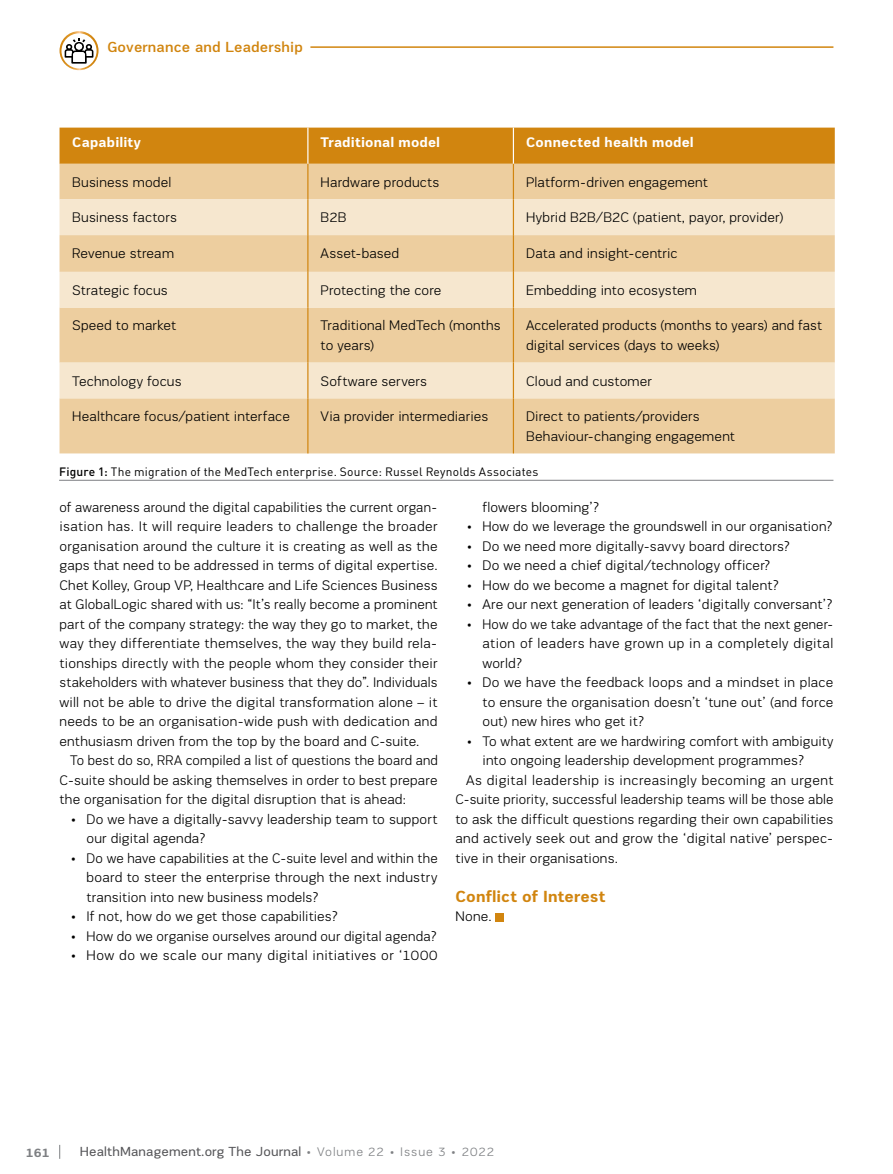
<style>
.page{position:relative;width:893px;height:1174px;background:#fff}
.page>*{position:absolute;margin:0;border:0;box-sizing:border-box;transform-origin:0 0}
.t1{font:700 16.5px "PRC Fidelity";letter-spacing:.01em;color:#d1850f}
.t2{font:500 15px "PRC Fidelity";letter-spacing:.01em;color:#d1850f}
.t3{font:300 14.25px/19.5px "PRC Fidelity";letter-spacing:.015em;color:#000}
.t4{font:300 14.25px/19.5px "PRC Fidelity";letter-spacing:.015em;color:#000;text-align:justify;scale:.96 1}
.t5{font:700 14.25px "PRC Fidelity";letter-spacing:.015em;color:#fff}
.t6{font:13.5px "PRC Fidelity";letter-spacing:.01em;color:#565659}
.t7{font:700 12.75px "PRC Fidelity";color:#7e8083}
.t8{font:12px "DIN Pro";letter-spacing:.015em;color:#000}
.s1{font-weight:500}
.s2{font-weight:300;font-size:12.75px;color:#7e8083}
</style>
<div class="page">
<svg style="left:59px;top:1144px;width:1px;height:14px"></svg>
<hr style="left:310px;top:46px;width:523px;height:2px;background:#d1850f">
<svg style="left:60px;top:31px;width:39px;height:39px"></svg>
<svg style="left:61px;top:33px;width:36px;height:35px"></svg>
<svg style="left:65px;top:38px;width:28px;height:26px"></svg>
<div style="left:495px;top:912px;width:9px;height:9px;background:#d1850f"></div>
<hr style="left:59px;top:480px;width:774px;height:1px;background:#7e8083">
<div style="left:60px;top:128px;width:775px;height:36px;background:#d1850f"></div>
<div style="left:60px;top:164px;width:775px;height:289px;background:#edce9f"></div>
<svg style="left:60px;top:199px;width:775px;height:199px;background:#f1dbb9"></svg>
<hr style="left:513px;top:128px;width:1px;height:36px;background:#fff">
<hr style="left:513px;top:164px;width:1px;height:35px;background:#d1850f">
<hr style="left:513px;top:199px;width:1px;height:36px;background:#d1850f">
<hr style="left:513px;top:235px;width:1px;height:37px;background:#d1850f">
<hr style="left:513px;top:272px;width:1px;height:35px;background:#d1850f">
<hr style="left:513px;top:307px;width:1px;height:56px;background:#d1850f">
<hr style="left:513px;top:363px;width:1px;height:35px;background:#d1850f">
<hr style="left:513px;top:398px;width:1px;height:55px;background:#d1850f">
<hr style="left:307px;top:128px;width:1px;height:36px;background:#fff">
<hr style="left:307px;top:164px;width:1px;height:35px;background:#d1850f">
<hr style="left:307px;top:199px;width:1px;height:36px;background:#d1850f">
<hr style="left:307px;top:235px;width:1px;height:37px;background:#d1850f">
<hr style="left:307px;top:272px;width:1px;height:35px;background:#d1850f">
<hr style="left:307px;top:307px;width:1px;height:56px;background:#d1850f">
<hr style="left:307px;top:363px;width:1px;height:35px;background:#d1850f">
<hr style="left:307px;top:398px;width:1px;height:55px;background:#d1850f">
<p class="t2" style="left:107px;top:39px;width:197px">Governance and Leadership</p>
<p class="t5" style="left:72px;top:134px;width:70px">Capability</p>
<p class="t5" style="left:321px;top:134px;width:121px">Traditional model</p>
<p class="t5" style="left:526px;top:134px;width:169px">Connected health model</p>
<p class="t3" style="left:72px;top:172px;width:101px">Business model</p>
<p class="t3" style="left:321px;top:172px;width:120px">Hardware products</p>
<p class="t3" style="left:526px;top:172px;width:183px">Platform-driven engagement</p>
<p class="t3" style="left:72px;top:208px;width:106px">Business factors</p>
<p class="t3" style="left:321px;top:208px;width:27px">B2B</p>
<p class="t3" style="left:526px;top:208px;width:259px">Hybrid B2B/B2C (patient, payor, provider)</p>
<p class="t3" style="left:72px;top:243px;width:103px">Revenue stream</p>
<p class="t3" style="left:321px;top:243px;width:80px">Asset-based</p>
<p class="t3" style="left:526px;top:243px;width:153px">Data and insight-centric</p>
<p class="t3" style="left:72px;top:280px;width:97px">Strategic focus</p>
<p class="t3" style="left:321px;top:280px;width:122px">Protecting the core</p>
<p class="t3" style="left:526px;top:280px;width:172px">Embedding into ecosystem</p>
<p class="t3" style="left:72px;top:316px;width:105px">Speed to market</p>
<p class="t3" style="left:321px;top:316px;width:181px">Traditional MedTech (months to years)</p>
<p class="t3" style="left:526px;top:316px;width:297px">Accelerated products (months to years) and fast digital services (days to weeks)</p>
<p class="t3" style="left:72px;top:371px;width:111px">Technology focus</p>
<p class="t3" style="left:321px;top:371px;width:108px">Software servers</p>
<p class="t3" style="left:526px;top:371px;width:127px">Cloud and customer</p>
<p class="t3" style="left:72px;top:406px;width:219px">Healthcare focus/patient interface</p>
<p class="t3" style="left:321px;top:406px;width:169px">Via provider intermediaries</p>
<p class="t3" style="left:526px;top:406px;width:210px">Direct to patients/providers<br>Behaviour-changing engagement</p>
<p class="t8" style="left:59px;top:463px;width:481px"><span class="s1">Figure 1:</span> The migration of the MedTech enterprise. Source: Russel Reynolds Associates</p>
<p class="t3" style="left:60px;top:497px;width:380px;text-align:justify">of awareness around the digital capabilities the current organ&shy;isation has. It will require leaders to challenge the broader organisation around the culture it is creating as well as the gaps that need to be addressed in terms of digital expertise.<br>Chet Kolley, Group VP, Healthcare and Life Sciences Business at GlobalLogic shared with us: “It’s really become a prominent part of the company strategy: the way they go to market, the way they differentiate themselves, the way they build rela&shy;tionships directly with the people whom they consider their stakeholders with whatever business that they do”. Individuals will not be able to drive the digital transformation alone – it needs to be an organisation-wide push with dedication and enthusiasm driven from the top by the board and C-suite.</p>
<p class="t4" style="left:60px;top:750px;width:396px;text-indent:11px">To best do so, RRA compiled a list of questions the board and C-suite should be asking themselves in order to best prepare the organisation for the digital disruption that is ahead:</p>
<p class="t3" style="left:87px;top:809px;width:352px;text-indent:-16px">• Do we have a digitally-savvy leadership team to support our digital agenda?</p>
<p class="t3" style="left:87px;top:848px;width:353px;text-align:justify;text-indent:-16px">• Do we have capabilities at the C-suite level and within the board to steer the enterprise through the next industry transition into new business models?</p>
<p class="t3" style="left:70px;top:906px;width:270px">• If not, how do we get those capabilities?</p>
<p class="t3" style="left:70px;top:926px;width:369px">• How do we organise ourselves around our digital agenda?</p>
<p class="t3" style="left:70px;top:945px;width:369px">• How do we scale our many digital initiatives or ‘1000</p>
<p class="t3" style="left:482px;top:497px;width:119px">flowers blooming’?</p>
<p class="t3" style="left:466px;top:516px;width:369px">• How do we leverage the groundswell in our organisation?</p>
<p class="t3" style="left:466px;top:536px;width:326px">• Do we need more digitally-savvy board directors?</p>
<p class="t3" style="left:466px;top:555px;width:307px">• Do we need a chief digital/technology officer?</p>
<p class="t3" style="left:466px;top:575px;width:315px">• How do we become a magnet for digital talent?</p>
<p class="t3" style="left:466px;top:594px;width:369px">• Are our next generation of leaders ‘digitally conversant’?</p>
<p class="t4" style="left:482px;top:614px;width:367px;text-indent:-16px">• How do we take advantage of the fact that the next gener&shy;ation of leaders have grown up in a completely digital world?</p>
<p class="t3" style="left:482px;top:672px;width:352px;text-align:justify;text-indent:-16px">• Do we have the feedback loops and a mindset in place to ensure the organisation doesn’t ‘tune out’ (and force out) new hires who get it?</p>
<p class="t3" style="left:466px;top:731px;width:369px">• To what extent are we hardwiring comfort with ambiguity</p>
<p class="t3" style="left:482px;top:750px;width:324px">into ongoing leadership development programmes?</p>
<p class="t3" style="left:466px;top:770px;width:369px">As digital leadership is increasingly becoming an urgent</p>
<p class="t3" style="left:455px;top:789px;width:379px">C-suite priority, successful leadership teams will be those able</p>
<p class="t3" style="left:455px;top:809px;width:379px">to ask the difficult questions regarding their own capabilities</p>
<p class="t3" style="left:455px;top:828px;width:379px">and actively seek out and grow the ‘digital native’ perspec-</p>
<p class="t3" style="left:455px;top:848px;width:164px">tive in their organisations.</p>
<p class="t1" style="left:455px;top:886px;width:151px">Conflict of Interest</p>
<p class="t3" style="left:455px;top:906px;width:38px">None.</p>
<p class="t7" style="left:26px;top:1145px;width:25px">161</p>
<p class="t6" style="left:80px;top:1144px;width:416px">HealthManagement.org The Journal <span class="s2">• Volume 22 • Issue 3 • 2022</span></p>
</div>
